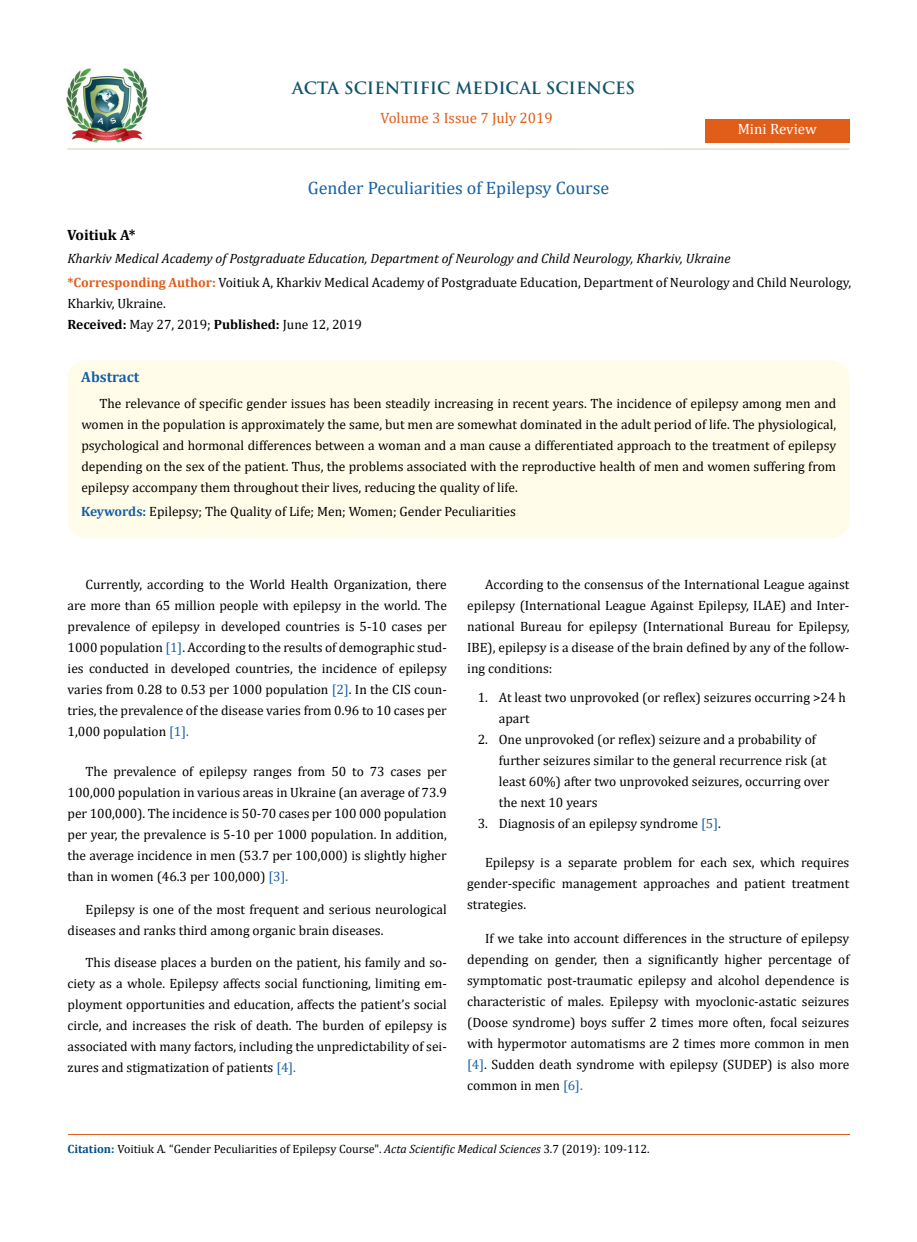
<style>
.page{position:relative;width:917px;height:1242px;background:#fff}
.page>*{position:absolute;margin:0;border:0;box-sizing:border-box;transform-origin:0 0}
.t1{font:18px "Cambria";color:#1560a6}
.t2{font:700 16.5px "Trajan Pro";color:#0e546a}
.t3{font:15px "Cambria";color:#e05d1a}
.t4{font:15px "Cambria";color:#fff}
.t5{font:700 15px "Cambria";color:#000}
.t6{font:700 15px "Cambria";color:#1560a6}
.t7{font:13.5px/21px "Cambria";color:#000;text-align:justify}
.t8{font:italic 13.5px/23.7px "Cambria";color:#000}
.t9{font:12px "Cambria";color:#000}
.s1{font-weight:700;font-style:normal;color:#e05d1a}
.s2{font-style:normal}
.s3{font-weight:700}
.s4{font-weight:700;color:#1560a6}
.s5{color:#1560a6}
.s6{font-weight:700;color:#035089}
.s7{font-style:italic}
</style>
<div class="page">
<img style="left:67px;top:68px;width:80px;height:74px">
<div style="left:705px;top:119px;width:144px;height:23px;background:#e05d1a"></div>
<div style="left:68px;top:360px;width:781px;height:178px;background:#fffde9;border-radius:18px"></div>
<hr style="left:67px;top:148px;width:782px;height:2px;background:#e0dfcd">
<hr style="left:68px;top:1134px;width:781px;height:1px;background:#e05d1a">
<p class="t2" style="left:292px;top:77px;width:344px">ACTA SCIENTIFIC MEDICAL SCIENCES</p>
<p class="t3" style="left:380px;top:109px;width:174px">Volume 3 Issue 7 July 2019</p>
<h1 class="t1" style="left:308px;top:177px;width:303px">Gender Peculiarities of Epilepsy Course</h1>
<p class="t4" style="left:737px;top:120px;width:81px">Mini Review</p>
<p class="t5" style="left:67px;top:224px;width:70px">Voitiuk A*</p>
<p class="t8" style="left:67px;top:246px;width:785px">Kharkiv Medical Academy of Postgraduate Education, Department of Neurology and Child Neurology, Kharkiv, Ukraine<br><span class="s1">*Corresponding Author:</span> <span class="s2">Voitiuk A, Kharkiv Medical Academy of Postgraduate Education, Department of Neurology and Child Neurology,</span></p>
<p class="t7" style="left:67px;top:292px;width:100px">Kharkiv, Ukraine.</p>
<p class="t7" style="left:67px;top:314px;width:296px"><span class="s3">Received:</span> May 27, 2019; <span class="s3">Published:</span> June 12, 2019</p>
<p class="t6" style="left:81px;top:367px;width:60px">Abstract</p>
<p class="t7" style="left:81px;top:393px;width:756px;text-indent:18px">The relevance of specific gender issues has been steadily increasing in recent years. The incidence of epilepsy among men and women in the population is approximately the same, but men are somewhat dominated in the adult period of life. The physiological, psychological and hormonal differences between a woman and a man cause a differentiated approach to the treatment of epilepsy depending on the sex of the patient. Thus, the problems associated with the reproductive health of men and women suffering from epilepsy accompany them throughout their lives, reducing the quality of life.</p>
<p class="t7" style="left:81px;top:501px;width:436px"><span class="s4">Keywords:</span> Epilepsy; The Quality of Life; Men; Women; Gender Peculiarities</p>
<p class="t7" style="left:68px;top:574px;width:381px;text-indent:18px">Currently, according to the World Health Organization, there are more than 65 million people with epilepsy in the world. The prevalence of epilepsy in developed countries is 5-10 cases per 1000 population <span class="s5">[1]</span>. According to the results of demographic stud&shy;ies conducted in developed countries, the incidence of epilepsy varies from 0.28 to 0.53 per 1000 population <span class="s5">[2]</span>. In the CIS coun&shy;tries, the prevalence of the disease varies from 0.96 to 10 cases per 1,000 population <span class="s5">[1].</span></p>
<p class="t7" style="left:68px;top:761px;width:381px;text-indent:18px">The prevalence of epilepsy ranges from 50 to 73 cases per 100,000 population in various areas in Ukraine (an average of 73.9 per 100,000). The incidence is 50-70 cases per 100 000 population per year, the prevalence is 5-10 per 1000 population. In addition, the average incidence in men (53.7 per 100,000) is slightly higher than in women (46.3 per 100,000) <span class="s5">[3].</span></p>
<p class="t7" style="left:68px;top:899px;width:381px;text-indent:18px">Epilepsy is one of the most frequent and serious neurological diseases and ranks third among organic brain diseases.</p>
<p class="t7" style="left:68px;top:952px;width:381px;text-indent:18px">This disease places a burden on the patient, his family and so&shy;ciety as a whole. Epilepsy affects social functioning, limiting em&shy;ployment opportunities and education, affects the patient’s social circle, and increases the risk of death. The burden of epilepsy is associated with many factors, including the unpredictability of sei&shy;zures and stigmatization of patients <span class="s5">[4].</span></p>
<p class="t7" style="left:467px;top:574px;width:384px;text-indent:18px">According to the consensus of the International League against epilepsy (International League Against Epilepsy, ILAE) and Inter&shy;national Bureau for epilepsy (International Bureau for Epilepsy, IBE), epilepsy is a disease of the brain defined by any of the follow&shy;ing conditions:</p>
<p class="t7" style="left:499px;top:686px;width:349px;text-indent:-21px">1. At least two unprovoked (or reflex) seizures occurring &gt;24 h apart</p>
<p class="t7" style="left:499px;top:728px;width:332px;text-align:left;text-indent:-21px">2. One unprovoked (or reflex) seizure and a probability of further seizures similar to the general recurrence risk (at least 60%) after two unprovoked seizures, occurring over the next 10 years</p>
<p class="t7" style="left:478px;top:813px;width:244px">3. Diagnosis of an epilepsy syndrome <span class="s5">[5]</span>.</p>
<p class="t7" style="left:467px;top:852px;width:384px;text-indent:18px">Epilepsy is a separate problem for each sex, which requires gender-specific management approaches and patient treatment strategies.</p>
<p class="t7" style="left:467px;top:928px;width:384px;text-indent:18px">If we take into account differences in the structure of epilepsy depending on gender, then a significantly higher percentage of symptomatic post-traumatic epilepsy and alcohol dependence is characteristic of males. Epilepsy with myoclonic-astatic seizures (Doose syndrome) boys suffer 2 times more often, focal seizures with hypermotor automatisms are 2 times more common in men <span class="s5">[4]</span>. Sudden death syndrome with epilepsy (SUDEP) is also more common in men <span class="s5">[6].</span></p>
<p class="t9" style="left:68px;top:1142px;width:583px"><span class="s6">Citation:</span> Voitiuk A<span class="s7">.</span> “Gender Peculiarities of Epilepsy Course". <span class="s7">Acta Scientific Medical Sciences</span> 3.7 (2019): 109-112.</p>
</div>
